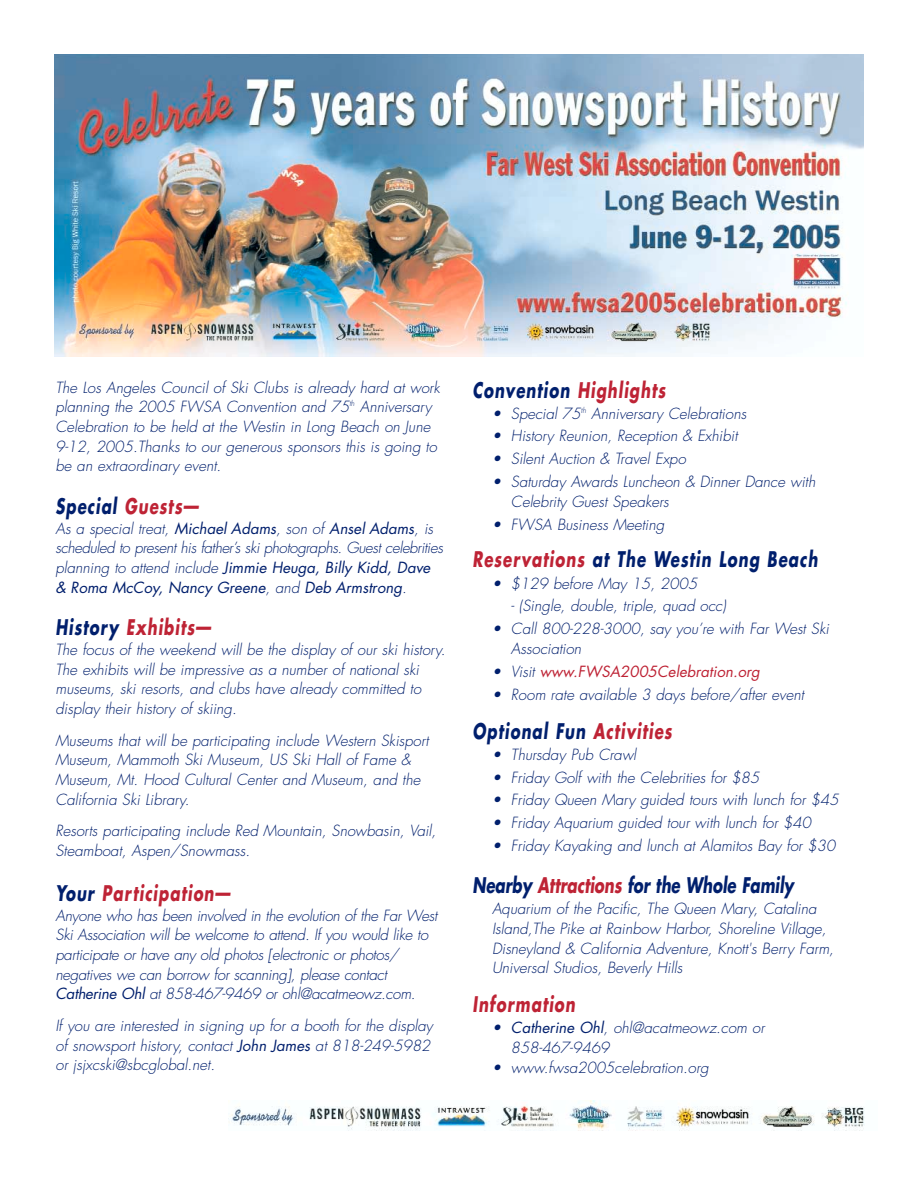
<style>
.page{position:relative;width:918px;height:1188px;background:#fff}
.page>*{position:absolute;margin:0;border:0;box-sizing:border-box;transform-origin:0 0}
.t1{font:italic 700 21px "Futura";letter-spacing:.07em;color:#001f6d;scale:.71 1}
.t2{font:italic 700 21px "Futura";letter-spacing:.07em;color:#be2335;scale:.71 1}
.t3{font:italic 700 21px "Futura";color:#001f6d;scale:.71 1}
.t4{font:italic 300 15px/19.6px "Futura";color:#001f6d}
.t5{font:italic 300 15px/19.6px "Futura";letter-spacing:-.02em;color:#001f6d}
.t6{font:italic 300 15px/19.6px "Futura";letter-spacing:-.025em;color:#001f6d}
.t7{font:italic 15px "Futura";color:#be2335}
.s1{color:#be2335}
.s2{font-weight:400}
.s3{color:#001f6d}
.s4{font-weight:300;color:#001f6d}
</style>
<div class="page">
<img style="left:54px;top:54px;width:810px;height:303px">
<img style="left:231px;top:1100px;width:634px;height:31px">
<p class="t4" style="left:55px;top:379px;width:386px">The Los Angeles Council of Ski Clubs is already hard at work planning the 2005 FWSA Convention and 75<sup>th</sup> Anniversary Celebration to be held at the Westin in Long Beach on June 9-12, 2005.Thanks to our generous sponsors this is going to be an extraordinary event.</p>
<h1 class="t1" style="left:55px;top:497px;width:202px">Special <span class="s1">Guests—</span></h1>
<p class="t6" style="left:55px;top:520px;width:389px">As a special treat, <span class="s2">Michael Adams</span>, son of <span class="s2">Ansel Adams</span>, is scheduled to present his father’s ski photographs. Guest celebrities planning to attend include <span class="s2">Jimmie Heuga, Billy Kidd, Dave &amp; Roma McCoy, Nancy Greene</span>, and <span class="s2">Deb Armstrong</span>.</p>
<h1 class="t2" style="left:55px;top:618px;width:220px"><span class="s3">History</span> Exhibits—</h1>
<p class="t4" style="left:55px;top:641px;width:391px">The focus of the weekend will be the display of our ski history.<br>The exhibits will be impressive as a number of national ski museums, ski resorts, and clubs have already committed to display their history of skiing.</p>
<p class="t4" style="left:55px;top:732px;width:375px">Museums that will be participating include Western Skisport Museum, Mammoth Ski Museum, US Ski Hall of Fame &amp; Museum, Mt. Hood Cultural Center and Museum, and the California Ski Library.</p>
<p class="t4" style="left:55px;top:822px;width:382px">Resorts participating include Red Mountain, Snowbasin, Vail,<br>Steamboat, Aspen/Snowmass.</p>
<h1 class="t2" style="left:55px;top:884px;width:247px"><span class="s3">Your</span> Participation—</h1>
<p class="t5" style="left:55px;top:907px;width:383px">Anyone who has been involved in the evolution of the Far West Ski Association will be welcome to attend. If you would like to participate or have any old photos [electronic or photos/ negatives we can borrow for scanning], please contact <span class="s2">Catherine Ohl</span> at 858-467-9469 or ohl@acatmeowz.com.</p>
<p class="t4" style="left:55px;top:1017px;width:379px">If you are interested in signing up for a booth for the display of snowsport history, contact <span class="s2">John James</span> at 818-249-5982 or jsjxcski@sbcglobal.net.</p>
<h1 class="t1" style="left:472px;top:380px;width:273px">Convention <span class="s1">Highlights</span></h1>
<p class="t4" style="left:492px;top:405px;width:256px">• Special 75<sup>th</sup> Anniversary Celebrations</p>
<p class="t4" style="left:492px;top:427px;width:247px">• History Reunion, Reception &amp; Exhibit</p>
<p class="t4" style="left:492px;top:450px;width:195px">• Silent Auction &amp; Travel Expo</p>
<p class="t4" style="left:511px;top:473px;width:306px;text-indent:-19px">• Saturday Awards Luncheon &amp; Dinner Dance with<br>Celebrity Guest Speakers</p>
<p class="t4" style="left:492px;top:516px;width:174px">• FWSA Business Meeting</p>
<h1 class="t1" style="left:472px;top:550px;width:488px"><span class="s1">Reservations</span> at The Westin Long Beach</h1>
<p class="t4" style="left:492px;top:575px;width:207px">• $129 before May 15, 2005</p>
<p class="t4" style="left:511px;top:597px;width:217px">- (Single, double, triple, quad occ)</p>
<p class="t4" style="left:511px;top:620px;width:320px;text-indent:-19px">• Call 800-228-3000, say you’re with Far West Ski<br>Association</p>
<p class="t7" style="left:492px;top:664px;width:269px"><span class="s4">• Visit</span> www.FWSA2005Celebration.org</p>
<p class="t4" style="left:492px;top:686px;width:313px">• Room rate available 3 days before/after event</p>
<h1 class="t1" style="left:472px;top:721px;width:282px">Optional Fun <span class="s1">Activities</span></h1>
<p class="t4" style="left:492px;top:746px;width:146px">• Thursday Pub Crawl</p>
<p class="t4" style="left:492px;top:769px;width:269px">• Friday Golf with the Celebrities for $85</p>
<p class="t4" style="left:492px;top:791px;width:348px">• Friday Queen Mary guided tours with lunch for $45</p>
<p class="t4" style="left:492px;top:814px;width:320px">• Friday Aquarium guided tour with lunch for $40</p>
<p class="t4" style="left:492px;top:837px;width:345px">• Friday Kayaking and lunch at Alamitos Bay for $30</p>
<h1 class="t3" style="left:472px;top:876px;width:454px">Nearby <span class="s1">Attractions</span> for the Whole Family</h1>
<p class="t4" style="left:492px;top:900px;width:343px">Aquarium of the Pacific, The Queen Mary, Catalina Island,The Pike at Rainbow Harbor, Shoreline Village, Disneyland &amp; California Adventure, Knott's Berry Farm, Universal Studios, Beverly Hills</p>
<h1 class="t2" style="left:472px;top:995px;width:146px">Information</h1>
<p class="t4" style="left:511px;top:1019px;width:255px;text-indent:-19px">• <span class="s2">Catherine Ohl</span>, ohl@acatmeowz.com or<br>858-467-9469</p>
<p class="t4" style="left:492px;top:1059px;width:218px">• www.fwsa2005celebration.org</p>
</div>
